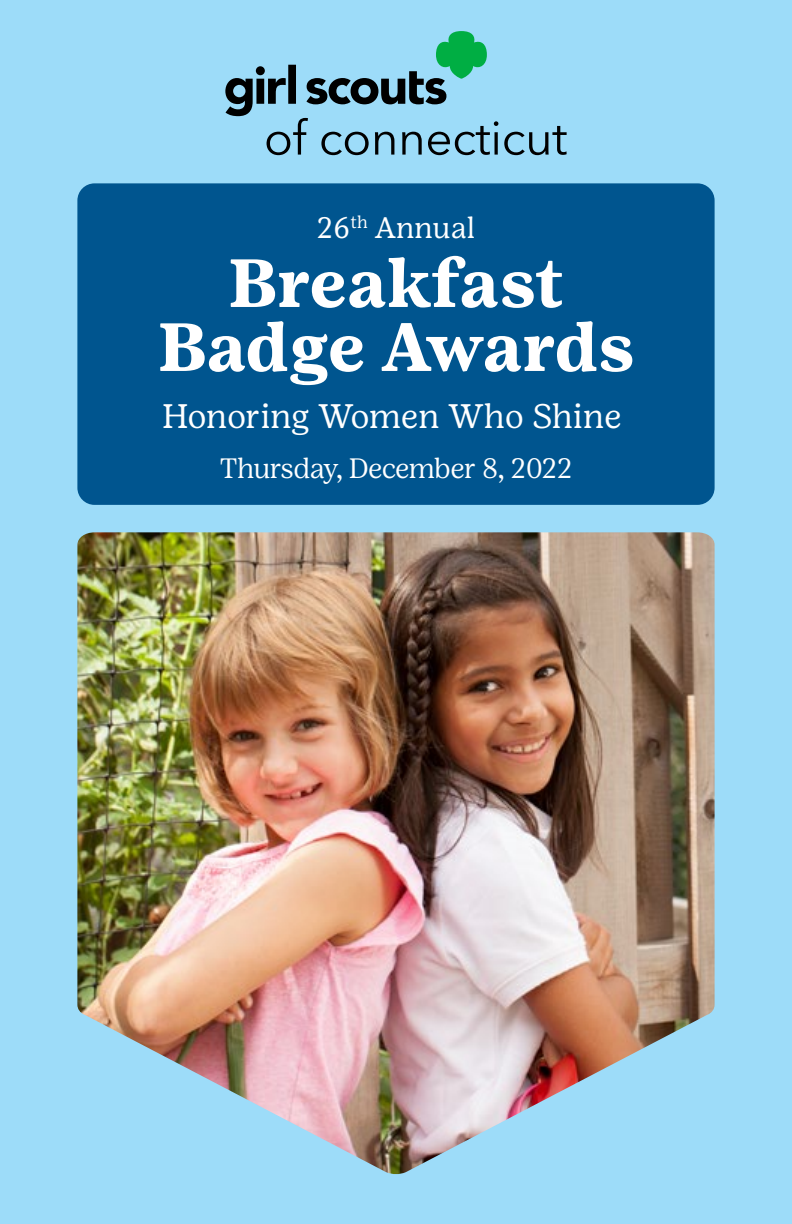
<style>
.page{position:relative;width:792px;height:1224px;background:#9ddcf9}
.page>*{position:absolute;margin:0;border:0;box-sizing:border-box;transform-origin:0 0}
.t1{font:700 68px/64px "Girl Scout Text";letter-spacing:-.01em;color:#fff;text-align:center}
.t2{font:34px "Girl Scout Text";letter-spacing:-.01em;color:#fff}
.t3{font:29.6px "Girl Scout Text";color:#fff}
.t4{font:300 28px "Girl Scout Display";color:#fff}
</style>
<div class="page">
<svg style="left:225px;top:31px;width:273px;height:124px"></svg>
<svg style="left:504px;top:126px;width:63px;height:29px"></svg>
<img style="left:77px;top:532px;width:638px;height:643px">
<div style="left:77px;top:183px;width:638px;height:322px;background:#00558f;border-radius:17px"></div>
<p class="t3" style="left:317px;top:211px;width:160px">26<sup>th</sup> Annual</p>
<h1 class="t1" style="left:157px;top:251px;width:479px">Breakfast<br>Badge Awards</h1>
<p class="t2" style="left:162px;top:397px;width:461px">Honoring Women Who Shine</p>
<p class="t4" style="left:220px;top:452px;width:354px">Thursday, December 8, 2022</p>
</div>
